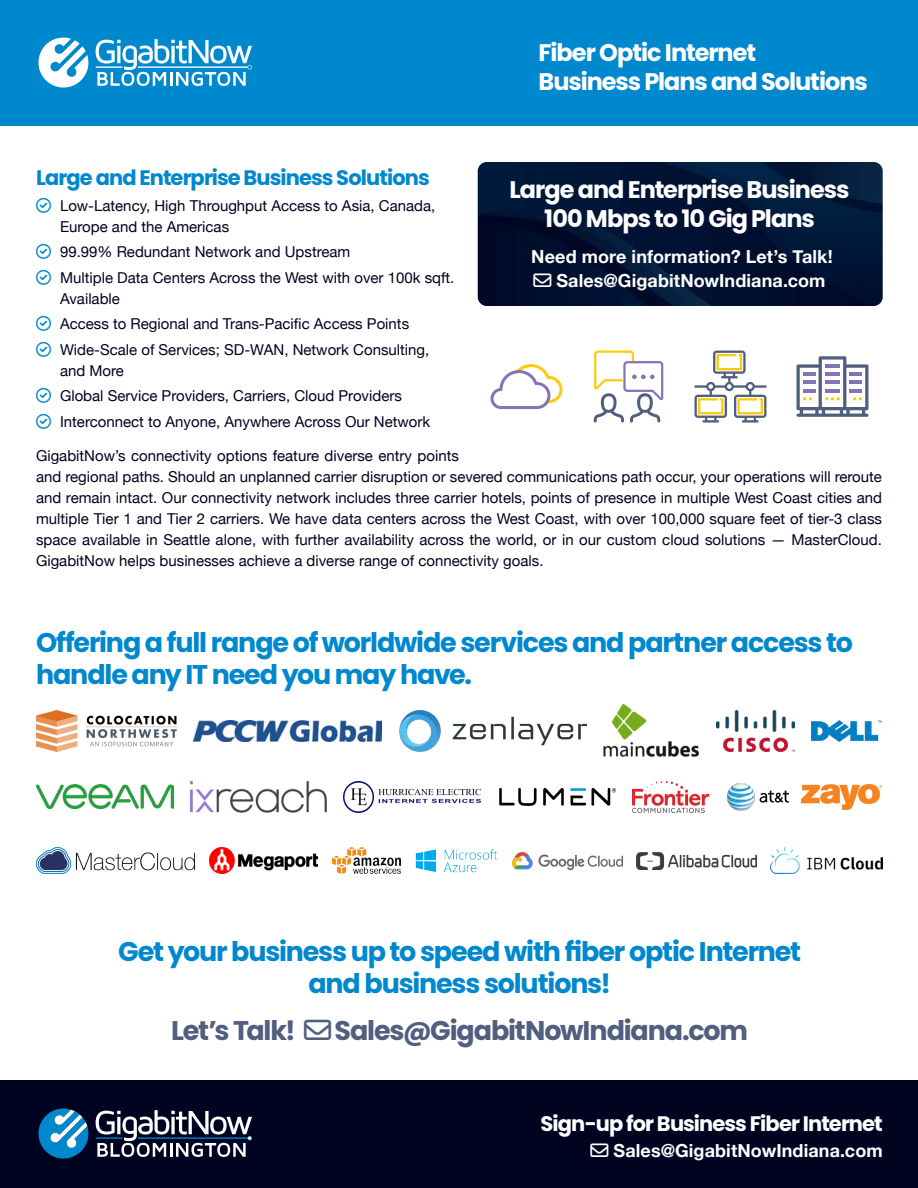
<style>
.page{position:relative;width:918px;height:1188px;background:#fff}
.page>*{position:absolute;margin:0;border:0;box-sizing:border-box;transform-origin:0 0}
.t1{font:700 27px/32.4px "Poppins";letter-spacing:-.045em;color:#0088ce;text-align:center}
.t2{font:700 27px "Poppins";letter-spacing:-.045em;color:#515f7f}
.t3{font:700 24px/28.8px "Poppins";letter-spacing:-.045em;color:#fff}
.t4{font:700 21px "Poppins";letter-spacing:-.045em;color:#0088ce}
.t5{font:700 21px "Poppins";letter-spacing:-.04em;color:#fff}
.t6{font:700 18px "Helvetica Neue";letter-spacing:.005em;color:#fff}
.Body{font:15px/21px "Helvetica Neue";color:#000320}
</style>
<div class="page">
<div style="left:0;top:0;width:918px;height:126px;background:#0088ce"></div>
<div style="left:0;top:1080px;width:918px;height:108px;background:#000320"></div>
<svg style="left:96px;top:1110px;width:156px;height:47px"></svg>
<svg style="left:38px;top:1108px;width:51px;height:51px"></svg>
<svg style="left:96px;top:39px;width:156px;height:47px"></svg>
<svg style="left:38px;top:37px;width:51px;height:51px"></svg>
<img style="left:193px;top:721px;width:188px;height:20px">
<img style="left:399px;top:710px;width:187px;height:42px">
<img style="left:604px;top:705px;width:95px;height:52px">
<img style="left:716px;top:710px;width:79px;height:42px">
<img style="left:811px;top:721px;width:71px;height:20px">
<img style="left:633px;top:782px;width:77px;height:30px">
<img style="left:190px;top:782px;width:137px;height:30px">
<img style="left:499px;top:789px;width:117px;height:16px">
<img style="left:802px;top:784px;width:80px;height:26px">
<img style="left:344px;top:782px;width:137px;height:30px">
<img style="left:332px;top:848px;width:69px;height:26px">
<img style="left:512px;top:852px;width:110px;height:17px">
<img style="left:771px;top:848px;width:111px;height:26px">
<img style="left:36px;top:848px;width:159px;height:26px">
<img style="left:209px;top:848px;width:108px;height:26px">
<img style="left:415px;top:849px;width:83px;height:24px">
<img style="left:36px;top:785px;width:137px;height:24px">
<img style="left:637px;top:852px;width:119px;height:17px">
<img style="left:728px;top:783px;width:61px;height:28px">
<img style="left:36px;top:710px;width:141px;height:42px">
<img style="left:478px;top:162px;width:405px;height:144px">
<svg style="left:490px;top:364px;width:72px;height:45px"></svg>
<svg style="left:593px;top:351px;width:70px;height:72px"></svg>
<svg style="left:695px;top:351px;width:72px;height:72px"></svg>
<svg style="left:796px;top:356px;width:72px;height:61px"></svg>
<svg style="left:533px;top:273px;width:18px;height:14px"></svg>
<h2 class="t3" style="left:538px;top:39px;width:331px">Fiber Optic Internet<br>Business Plans and Solutions</h2>
<h3 class="t4" style="left:36px;top:166px;width:395px">Large and Enterprise Business Solutions</h3>
<p class="Body" style="left:60px;top:196px;width:377px">Low-Latency, High Throughput Access to Asia, Canada,<br>Europe and the Americas</p>
<p class="Body" style="left:60px;top:242px;width:292px">99.99% Redundant Network and Upstream</p>
<p class="Body" style="left:60px;top:268px;width:396px">Multiple Data Centers Across the West with over 100k sqft.<br>Available</p>
<p class="Body" style="left:60px;top:314px;width:351px">Access to Regional and Trans-Pacific Access Points</p>
<p class="Body" style="left:60px;top:340px;width:371px">Wide-Scale of Services; SD-WAN, Network Consulting, and More</p>
<p class="Body" style="left:60px;top:386px;width:343px">Global Service Providers, Carriers, Cloud Providers</p>
<p class="Body" style="left:60px;top:412px;width:372px">Interconnect to Anyone, Anywhere Across Our Network</p>
<p class="Body" style="left:36px;top:446px;width:848px">GigabitNow’s connectivity options feature diverse entry points<br>and regional paths. Should an unplanned carrier disruption or severed communications path occur, your operations will reroute and remain intact. Our connectivity network includes three carrier hotels, points of presence in multiple West Coast cities and multiple Tier 1 and Tier 2 carriers. We have data centers across the West Coast, with over 100,000 square feet of tier-3 class space available in Seattle alone, with further availability across the world, or in our custom cloud solutions — MasterCloud.<br>GigabitNow helps businesses achieve a diverse range of connectivity goals.</p>
<h1 class="t3" style="left:510px;top:175px;width:341px">Large and Enterprise Business</h1>
<h1 class="t3" style="left:544px;top:204px;width:272px">100 Mbps to 10 Gig Plans</h1>
<h3 class="t6" style="left:531px;top:242px;width:303px">Need more information? Let’s Talk!</h3>
<h3 class="t6" style="left:533px;top:266px;width:294px">■❖●□ Sales@GigabitNowIndiana.com</h3>
<h3 class="t1" style="left:36px;top:626px;width:819px;text-align:left">Offering a full range of worldwide services and partner access to handle any IT need you may have.</h3>
<h3 class="t1" style="left:118px;top:935px;width:685px">Get your business up to speed with fiber optic Internet and business solutions!</h3>
<h3 class="t2" style="left:171px;top:1015px;width:579px">Let’s Talk! ■❖●□ Sales@GigabitNowIndiana.com</h3>
<h3 class="t5" style="left:541px;top:1112px;width:344px">Sign-up for Business Fiber Internet</h3>
<p class="t6" style="left:591px;top:1136px;width:294px">■❖●□ Sales@GigabitNowIndiana.com</p>
</div>
